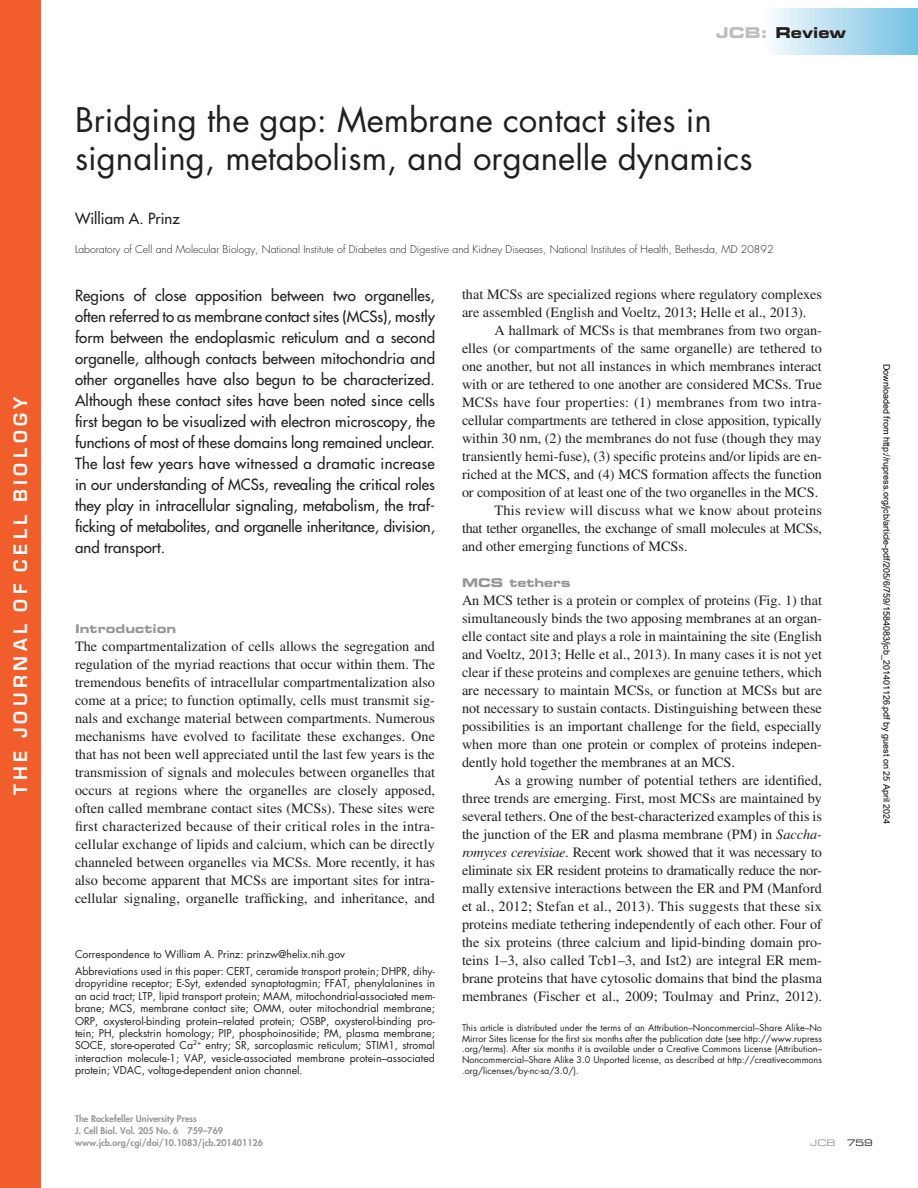
<style>
.page{position:relative;width:918px;height:1188px;background:#fff}
.page>*{position:absolute;margin:0;border:0;box-sizing:border-box;transform-origin:0 0}
.t1{font:33px/38.2px "Futura Std";color:#231f20}
.t2{font:600 18px "Eurostile";letter-spacing:.25em;color:#fff}
.t3{font:500 15px/21px "Futura Std";letter-spacing:-.01em;color:#231f20;text-align:justify}
.t4{font:15px "Eurostile LT Std Bold Ex 2";color:#231f20}
.t5{font:14.25px/18px "Times LT Std";color:#231f20;text-align:justify}
.t6{font:14.25px "Times LT Std";letter-spacing:.02em;color:#231f20}
.t7{font:14.25px "Times LT Std";letter-spacing:-.02em;color:#231f20}
.t8{font:12px "Eurostile LT Std Bold Ex 2";letter-spacing:.005em;color:#949698}
.t9{font:10.5px/12.3px "Futura Std";color:#231f20}
.t10{font:300 10.5px "Futura Std";color:#231f20}
.t11{font:9px/10.8px "Futura Std";color:#231f20;text-align:justify}
.t12{font:9px "Arial";color:#000}
.t13{font:800 9px/12px "Futura Std";color:#949698}
.t14{font:9px "Eurostile LT Std Ex 2";color:#949698}
.t15{font:9px "Eurostile LT Std Ex 2";color:#231f20}
.s1{color:#bcbec0}
.s2{font-style:italic}
</style>
<div class="page">
<div style="left:763px;top:8px;width:155px;height:47px;background:linear-gradient(to right,#fbfcfe,#73c0e2)"></div>
<div style="left:0;top:0;width:40px;height:1188px;background:#f15d2b"></div>
<p class="t2" style="left:13px;top:795px;width:400px;rotate:-90deg">THE JOURNAL OF CELL BIOLOGY</p>
<p class="t4" style="left:716px;top:22px;width:132px"><span class="s1">JCB:</span> Review</p>
<h1 class="t1" style="left:75px;top:101px;width:679px">Bridging the gap: Membrane contact sites in signaling, metabolism, and organelle dynamics</h1>
<p class="t3" style="left:75px;top:209px;width:106px">William A. Prinz</p>
<p class="t10" style="left:75px;top:243px;width:700px">Laboratory of Cell and Molecular Biology, National Institute of Diabetes and Digestive and Kidney Diseases, National Institutes of Health, Bethesda, MD 20892</p>
<p class="t3" style="left:75px;top:285px;width:362px">Regions of close apposition between two organelles, often referred to as membrane contact sites (MCSs), mostly form between the endoplasmic reticulum and a second organelle, although contacts between mitochondria and other organelles have also begun to be characterized.<br>Although these contact sites have been noted since cells first began to be visualized with electron microscopy, the functions of most of these domains long remained unclear.<br>The last few years have witnessed a dramatic increase in our understanding of MCSs, revealing the critical roles they play in intracellular signaling, metabolism, the traf&shy;ficking of metabolites, and organelle inheritance, division, and transport.</p>
<p class="t8" style="left:75px;top:620px;width:103px">Introduction</p>
<p class="t5" style="left:75px;top:637px;width:362px">The compartmentalization of cells allows the segregation and regulation of the myriad reactions that occur within them. The tremendous benefits of intracellular compartmentalization also come at a price; to function optimally, cells must transmit sig&shy;nals and exchange material between compartments. Numerous mechanisms have evolved to facilitate these exchanges. One that has not been well appreciated until the last few years is the transmission of signals and molecules between organelles that occurs at regions where the organelles are closely apposed, often called membrane contact sites (MCSs). These sites were first characterized because of their critical roles in the intra&shy;cellular exchange of lipids and calcium, which can be directly channeled between organelles via MCSs. More recently, it has also become apparent that MCSs are important sites for intra&shy;cellular signaling, organelle trafficking, and inheritance, and</p>
<p class="t9" style="left:75px;top:946px;width:362px;line-height:16.8px">Correspondence to William A. Prinz: prinzw@helix.nih.gov<br>Abbreviations used in this paper: CERT, ceramide transport protein; DHPR, dihy-</p>
<p class="t9" style="left:75px;top:977px;width:362px;text-align:justify">dropyridine receptor; E-Syt, extended synaptotagmin; FFAT, phenylalanines in an acid tract; LTP, lipid transport protein; MAM, mitochondrial-associated mem&shy;brane; MCS, membrane contact site; OMM, outer mitochondrial membrane; ORP, oxysterol-binding protein–related protein; OSBP, oxysterol-binding pro&shy;tein; PH, pleckstrin homology; PIP, phosphoinositide; PM, plasma membrane; SOCE, store-operated Ca<sup>2+</sup> entry; SR, sarcoplasmic reticulum; STIM1, stromal interaction molecule-1; VAP, vesicle-associated membrane protein–associated protein; VDAC, voltage-dependent anion channel.</p>
<p class="t5" style="left:462px;top:285px;width:361px">that MCSs are specialized regions where regulatory complexes are assembled (English and Voeltz, 2013; Helle et al., 2013).</p>
<p class="t5" style="left:494px;top:321px;width:329px">A hallmark of MCSs is that membranes from two organ-</p>
<p class="t5" style="left:462px;top:339px;width:362px">elles (or compartments of the same organelle) are tethered to</p>
<p class="t5" style="left:462px;top:357px;width:361px">one another, but not all instances in which membranes interact</p>
<p class="t5" style="left:462px;top:375px;width:361px">with or are tethered to one another are considered MCSs. True</p>
<p class="t6" style="left:462px;top:394px;width:361px">MCSs have four properties: (1) membranes from two intra-</p>
<p class="t5" style="left:462px;top:411px;width:361px">cellular compartments are tethered in close apposition, typically</p>
<p class="t5" style="left:462px;top:429px;width:361px">within 30 nm, (2) the membranes do not fuse (though they may</p>
<p class="t5" style="left:462px;top:447px;width:362px">transiently hemi-fuse), (3) specific proteins and/or lipids are en-</p>
<p class="t5" style="left:462px;top:465px;width:362px">riched at the MCS, and (4) MCS formation affects the function</p>
<p class="t5" style="left:462px;top:483px;width:358px">or composition of at least one of the two organelles in the MCS.</p>
<p class="t6" style="left:494px;top:502px;width:329px">This review will discuss what we know about proteins</p>
<p class="t7" style="left:462px;top:520px;width:361px">that tether organelles, the exchange of small molecules at MCSs,</p>
<p class="t5" style="left:462px;top:537px;width:227px">and other emerging functions of MCSs.</p>
<p class="t8" style="left:462px;top:574px;width:110px">MCS tethers</p>
<p class="t5" style="left:462px;top:591px;width:362px">An MCS tether is a protein or complex of proteins (Fig. 1) that simultaneously binds the two apposing membranes at an organ&shy;elle contact site and plays a role in maintaining the site (English and Voeltz, 2013; Helle et al., 2013). In many cases it is not yet clear if these proteins and complexes are genuine tethers, which are necessary to maintain MCSs, or function at MCSs but are not necessary to sustain contacts. Distinguishing between these possibilities is an important challenge for the field, especially when more than one protein or complex of proteins indepen&shy;dently hold together the membranes at an MCS.</p>
<p class="t5" style="left:462px;top:771px;width:362px;text-indent:32px">As a growing number of potential tethers are identified, three trends are emerging. First, most MCSs are maintained by several tethers. One of the best-characterized examples of this is the junction of the ER and plasma membrane (PM) in <span class="s2">Saccha&shy;romyces cerevisiae</span>. Recent work showed that it was necessary to eliminate six ER resident proteins to dramatically reduce the nor&shy;mally extensive interactions between the ER and PM (Manford et al., 2012; Stefan et al., 2013). This suggests that these six proteins mediate tethering independently of each other. Four of the six proteins (three calcium and lipid-binding domain pro&shy;teins 1–3, also called Tcb1–3, and Ist2) are integral ER mem&shy;brane proteins that have cytosolic domains that bind the plasma membranes (Fischer et al., 2009; Toulmay and Prinz, 2012).</p>
<p class="t11" style="left:462px;top:1022px;width:362px">This article is distributed under the terms of an Attribution–Noncommercial–Share Alike–No Mirror Sites license for the first six months after the publication date (see http://www.rupress .org/terms). After six months it is available under a Creative Commons License (Attribution– Noncommercial–Share Alike 3.0 Unported license, as described at http://creativecommons .org/licenses/by-nc-sa/3.0/).</p>
<p class="t12" style="left:890px;top:364px;width:462px;rotate:90deg">Downloaded from http://rupress.org/jcb/article-pdf/205/6/759/1584083/jcb_201401126.pdf by guest on 25 April 2024</p>
<p class="t13" style="left:75px;top:1112px;width:189px">The Rockefeller University Press<br>J. Cell Biol. Vol. 205 No. 6 759–769 www.jcb.org/cgi/doi/10.1083/jcb.201401126</p>
<p class="t14" style="left:810px;top:1136px;width:27px">JCB</p>
<p class="t15" style="left:847px;top:1136px;width:28px">759</p>
</div>
